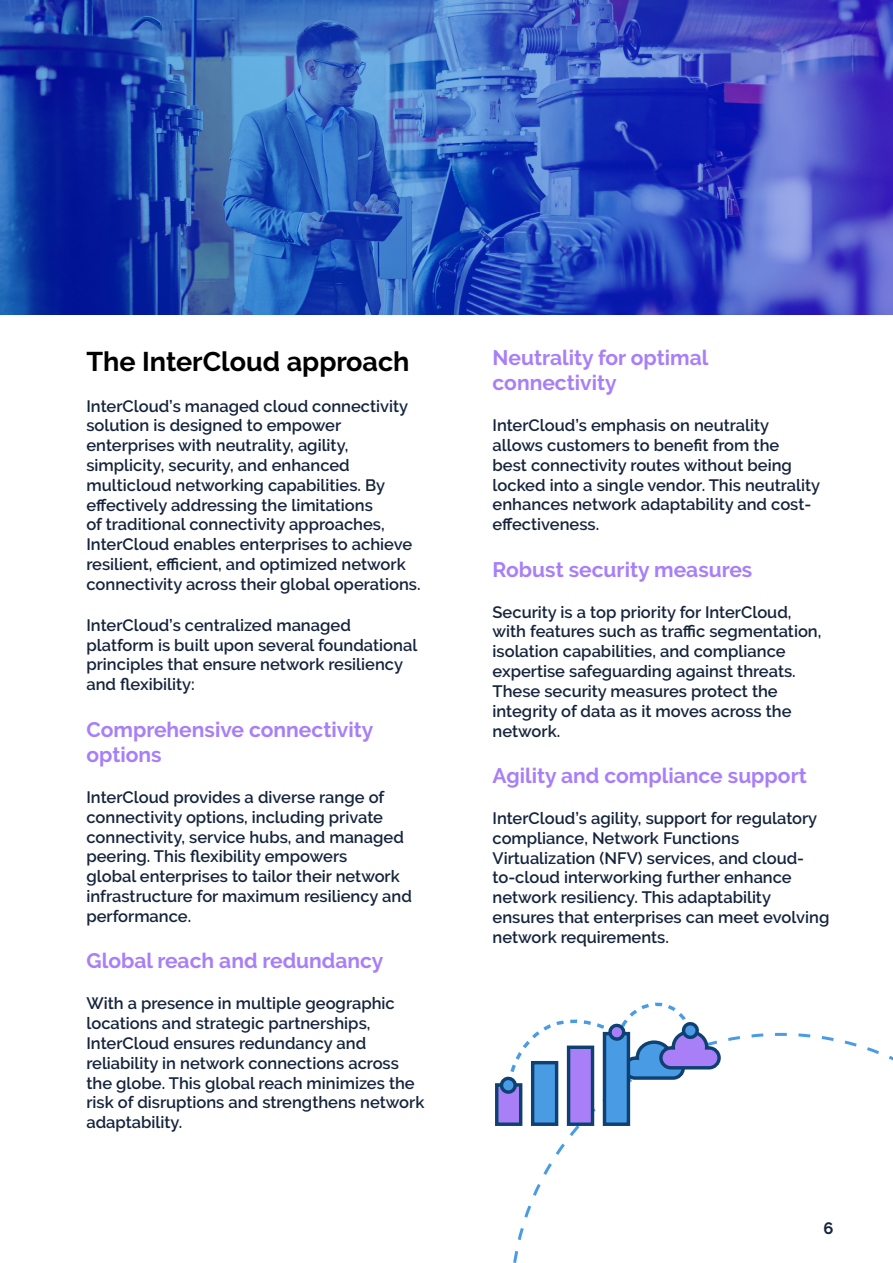
<style>
.page{position:relative;width:893px;height:1263px;background:#fff}
.page>*{position:absolute;margin:0;border:0;box-sizing:border-box;transform-origin:0 0}
.t1{font:700 27px "Raleway";color:#000}
.t2{font:700 21px/25.2px "Raleway";color:#a87ff7}
.t3{font:600 16.5px/19.8px "Raleway";color:#15243c}
.t4{font:700 16.5px "Raleway";color:#15243c}
</style>
<div class="page">
<img style="left:0;top:0;width:893px;height:315px">
<svg style="left:513px;top:1032px;width:380px;height:231px"></svg>
<div style="left:497px;top:1085px;width:24px;height:39px;background:#a87ff7"></div>
<div style="left:495px;top:1083px;width:27px;height:43px;border:3px solid #0e4072"></div>
<div style="left:533px;top:1063px;width:24px;height:61px;background:#499ce4"></div>
<div style="left:531px;top:1061px;width:27px;height:65px;border:3px solid #0e4072"></div>
<div style="left:569px;top:1047px;width:23px;height:77px;background:#a87ff7"></div>
<div style="left:567px;top:1045px;width:27px;height:81px;border:3px solid #0e4072"></div>
<div style="left:604px;top:1033px;width:24px;height:91px;background:#499ce4"></div>
<div style="left:603px;top:1032px;width:27px;height:94px;border:3px solid #0e4072"></div>
<svg style="left:497px;top:1002px;width:224px;height:95px"></svg>
<h1 class="t1" style="left:86px;top:346px;width:325px">The InterCloud approach</h1>
<p class="t3" style="left:86px;top:396px;width:336px">InterCloud’s managed cloud connectivity solution is designed to empower enterprises with neutrality, agility, simplicity, security, and enhanced multicloud networking capabilities. By effectively addressing the limitations<br>of traditional connectivity approaches, InterCloud enables enterprises to achieve resilient, efficient, and optimized network connectivity across their global operations.</p>
<p class="t3" style="left:86px;top:615px;width:332px">InterCloud’s centralized managed platform is built upon several foundational principles that ensure network resiliency and flexibility:</p>
<p class="t2" style="left:86px;top:717px;width:288px">Comprehensive connectivity options</p>
<p class="t3" style="left:86px;top:787px;width:327px">InterCloud provides a diverse range of connectivity options, including private connectivity, service hubs, and managed peering. This flexibility empowers<br>global enterprises to tailor their network infrastructure for maximum resiliency and performance.</p>
<p class="t2" style="left:86px;top:948px;width:299px">Global reach and redundancy</p>
<p class="t3" style="left:86px;top:994px;width:339px">With a presence in multiple geographic locations and strategic partnerships, InterCloud ensures redundancy and reliability in network connections across the globe. This global reach minimizes the risk of disruptions and strengthens network adaptability.</p>
<p class="t2" style="left:493px;top:345px;width:217px">Neutrality for optimal connectivity</p>
<p class="t3" style="left:493px;top:415px;width:329px">InterCloud’s emphasis on neutrality allows customers to benefit from the<br>best connectivity routes without being locked into a single vendor. This neutrality enhances network adaptability and cost&shy;effectiveness.</p>
<p class="t2" style="left:493px;top:557px;width:261px">Robust security measures</p>
<p class="t3" style="left:493px;top:602px;width:330px">Security is a top priority for InterCloud, with features such as traffic segmentation, isolation capabilities, and compliance expertise safeguarding against threats.<br>These security measures protect the integrity of data as it moves across the network.</p>
<p class="t2" style="left:493px;top:763px;width:316px">Agility and compliance support</p>
<p class="t3" style="left:493px;top:808px;width:338px">InterCloud’s agility, support for regulatory compliance, Network Functions Virtualization (NFV) services, and cloud&shy;to-cloud interworking further enhance network resiliency. This adaptability ensures that enterprises can meet evolving network requirements.</p>
<p class="t4" style="left:823px;top:1218px;width:12px">6</p>
</div>
